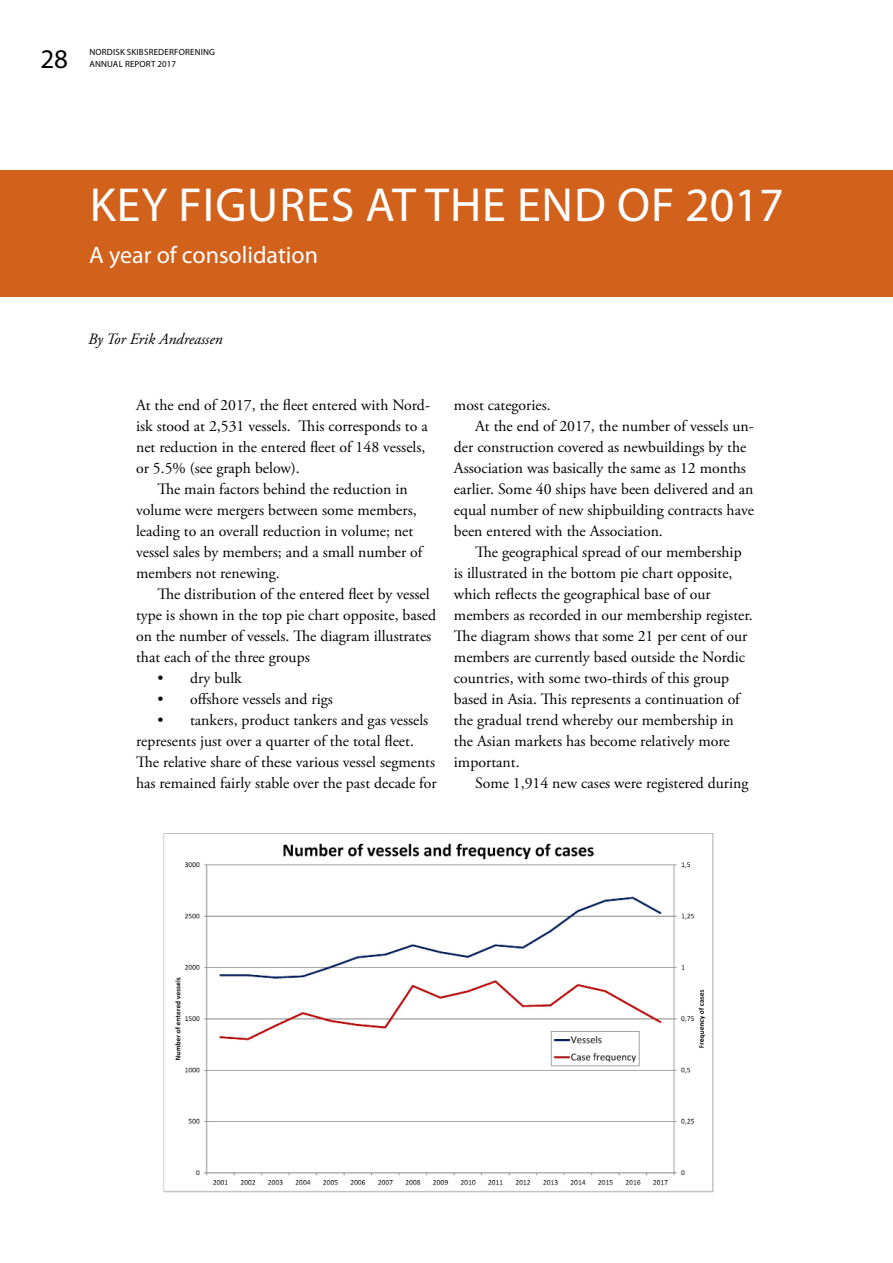
<style>
.page{position:relative;width:893px;height:1263px;background:#fff}
.page>*{position:absolute;margin:0;border:0;box-sizing:border-box;transform-origin:0 0}
.t1{font:48px "Myriad Pro";letter-spacing:.02em;color:#fff}
.t2{font:27px "Myriad Pro";color:#000}
.t3{font:24px "Myriad Pro";color:#fff}
.t4{font:15.75px/21px "Adobe Garamond Pro";color:#000}
.t5{font:italic 15.75px "Adobe Garamond Pro";color:#000}
.t6{font:9px "Myriad Pro";letter-spacing:.02em;color:#000}
</style>
<div class="page">
<div style="left:0;top:170px;width:893px;height:127px;background:#d2611c"></div>
<img style="left:163px;top:833px;width:551px;height:360px">
<h2 class="t2" style="left:40px;top:43px;width:29px">28</h2>
<p class="t6" style="left:89px;top:46px;width:7px">NORD</p>
<p class="t6" style="left:113px;top:46px;width:42px">ISK SKIBSREDERFOREN</p>
<p class="t6" style="left:201px;top:46px;width:16px">ING</p>
<p class="t6" style="left:89px;top:58px;width:7px">ANN</p>
<p class="t6" style="left:107px;top:58px;width:24px">UAL REPORT</p>
<p class="t6" style="left:158px;top:58px;width:20px">2017</p>
<h1 class="t1" style="left:90px;top:175px;width:363px">KEY FIGURES AT THE</h1>
<h1 class="t1" style="left:517px;top:175px;width:29px">END</h1>
<h1 class="t1" style="left:617px;top:175px;width:168px">OF 2017</h1>
<h3 class="t3" style="left:89px;top:240px;width:230px">A YEAR OF CONSOLIDATION</h3>
<p class="t5" style="left:88px;top:329px;width:136px">By Tor Erik Andreassen</p>
<p class="t4" style="left:136px;top:395px;width:295px">At the end of 2017, the fleet entered with Nord&shy;isk stood at 2,531 vessels. This corresponds to a net reduction in the entered fleet of 148 vessels, or 5.5% (see graph below).</p>
<p class="t4" style="left:136px;top:479px;width:288px;text-indent:21px">The main factors behind the reduction in volume were mergers between some members, leading to an overall reduction in volume; net vessel sales by members; and a small number of members not renewing.</p>
<p class="t4" style="left:136px;top:584px;width:302px;text-indent:21px">The distribution of the entered fleet by vessel type is shown in the top pie chart opposite, based on the number of vessels. The diagram illustrates that each of the three groups</p>
<p class="t4" style="left:157px;top:668px;width:86px">• dry bulk</p>
<p class="t4" style="left:157px;top:689px;width:177px">• offshore vessels and rigs</p>
<p class="t4" style="left:136px;top:710px;width:302px;text-indent:21px">• tankers, product tankers and gas vessels represents just over a quarter of the total fleet.<br>The relative share of these various vessel segments has remained fairly stable over the past decade for</p>
<p class="t4" style="left:454px;top:395px;width:98px">most categories.</p>
<p class="t4" style="left:475px;top:416px;width:280px">At the end of 2017, the number of vessels un-</p>
<p class="t4" style="left:454px;top:437px;width:294px">der construction covered as newbuildings by the</p>
<p class="t4" style="left:454px;top:458px;width:294px">Association was basically the same as 12 months</p>
<p class="t4" style="left:454px;top:479px;width:301px">earlier. Some 40 ships have been delivered and an</p>
<p class="t4" style="left:454px;top:500px;width:302px">equal number of new shipbuilding contracts have</p>
<p class="t4" style="left:454px;top:521px;width:210px">been entered with the Association.</p>
<p class="t4" style="left:475px;top:542px;width:268px">The geographical spread of our membership</p>
<p class="t4" style="left:454px;top:563px;width:280px">is illustrated in the bottom pie chart opposite,</p>
<p class="t4" style="left:454px;top:584px;width:258px">which reflects the geographical base of our</p>
<p class="t4" style="left:454px;top:605px;width:300px">members as recorded in our membership register.</p>
<p class="t4" style="left:454px;top:626px;width:295px">The diagram shows that some 21 per cent of our</p>
<p class="t4" style="left:454px;top:647px;width:293px">members are currently based outside the Nordic</p>
<p class="t4" style="left:454px;top:668px;width:277px">countries, with some two-thirds of this group</p>
<p class="t4" style="left:454px;top:689px;width:287px">based in Asia. This represents a continuation of</p>
<p class="t4" style="left:454px;top:710px;width:281px">the gradual trend whereby our membership in</p>
<p class="t4" style="left:454px;top:731px;width:277px">the Asian markets has become relatively more</p>
<p class="t4" style="left:454px;top:752px;width:67px">important.</p>
<p class="t4" style="left:475px;top:773px;width:275px">Some 1,914 new cases were registered during</p>
</div>
